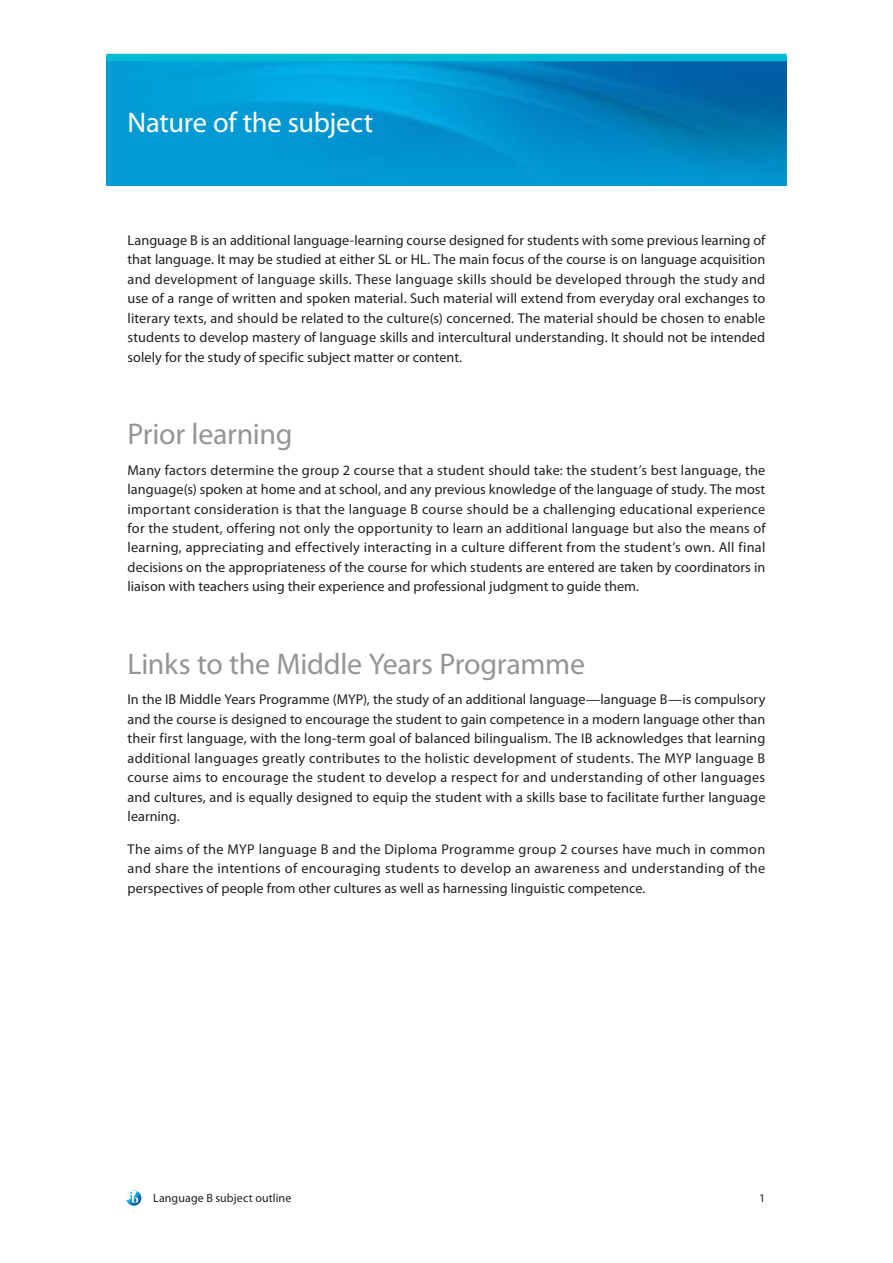
<style>
.page{position:relative;width:893px;height:1263px;background:#fff}
.page>*{position:absolute;margin:0;border:0;box-sizing:border-box;transform-origin:0 0}
.t1{font:30px "Myriad Pro";letter-spacing:-.01em;color:#939598}
.t2{font:28.5px "Myriad Pro";letter-spacing:-.01em;color:#fff}
.t3{font:14.25px/19.5px "Myriad Pro";letter-spacing:.005em;color:#231f20;text-align:justify}
.t4{font:12px "Myriad Pro";letter-spacing:.01em;color:#231f20}
</style>
<div class="page">
<svg style="left:126px;top:1190px;width:15px;height:16px"></svg>
<img style="left:106px;top:61px;width:681px;height:124px">
<div style="left:106px;top:54px;width:681px;height:7px;background:#00bad1"></div>
<h2 class="t2" style="left:128px;top:105px;width:247px">Nature of the subject</h2>
<p class="t3" style="left:128px;top:230px;width:639px">Language B is an additional language-learning course designed for students with some previous learning of that language. It may be studied at either SL or HL. The main focus of the course is on language acquisition and development of language skills. These language skills should be developed through the study and use of a range of written and spoken material. Such material will extend from everyday oral exchanges to literary texts, and should be related to the culture(s) concerned. The material should be chosen to enable students to develop mastery of language skills and intercultural understanding. It should not be intended solely for the study of specific subject matter or content.</p>
<h1 class="t1" style="left:128px;top:416px;width:167px">Prior learning</h1>
<p class="t3" style="left:128px;top:460px;width:639px">Many factors determine the group 2 course that a student should take: the student’s best language, the language(s) spoken at home and at school, and any previous knowledge of the language of study. The most important consideration is that the language B course should be a challenging educational experience for the student, offering not only the opportunity to learn an additional language but also the means of learning, appreciating and effectively interacting in a culture different from the student’s own. All final decisions on the appropriateness of the course for which students are entered are taken by coordinators in liaison with teachers using their experience and professional judgment to guide them.</p>
<h1 class="t1" style="left:128px;top:646px;width:459px">Links to the Middle Years Programme</h1>
<p class="t3" style="left:128px;top:690px;width:639px">In the IB Middle Years Programme (MYP), the study of an additional language—language B—is compulsory and the course is designed to encourage the student to gain competence in a modern language other than their first language, with the long-term goal of balanced bilingualism. The IB acknowledges that learning additional languages greatly contributes to the holistic development of students. The MYP language B course aims to encourage the student to develop a respect for and understanding of other languages and cultures, and is equally designed to equip the student with a skills base to facilitate further language learning.</p>
<p class="t3" style="left:128px;top:839px;width:639px">The aims of the MYP language B and the Diploma Programme group 2 courses have much in common and share the intentions of encouraging students to develop an awareness and understanding of the perspectives of people from other cultures as well as harnessing linguistic competence.</p>
<p class="t4" style="left:153px;top:1190px;width:140px">Language B subject outline</p>
<p class="t4" style="left:759px;top:1190px;width:8px">1</p>
</div>
